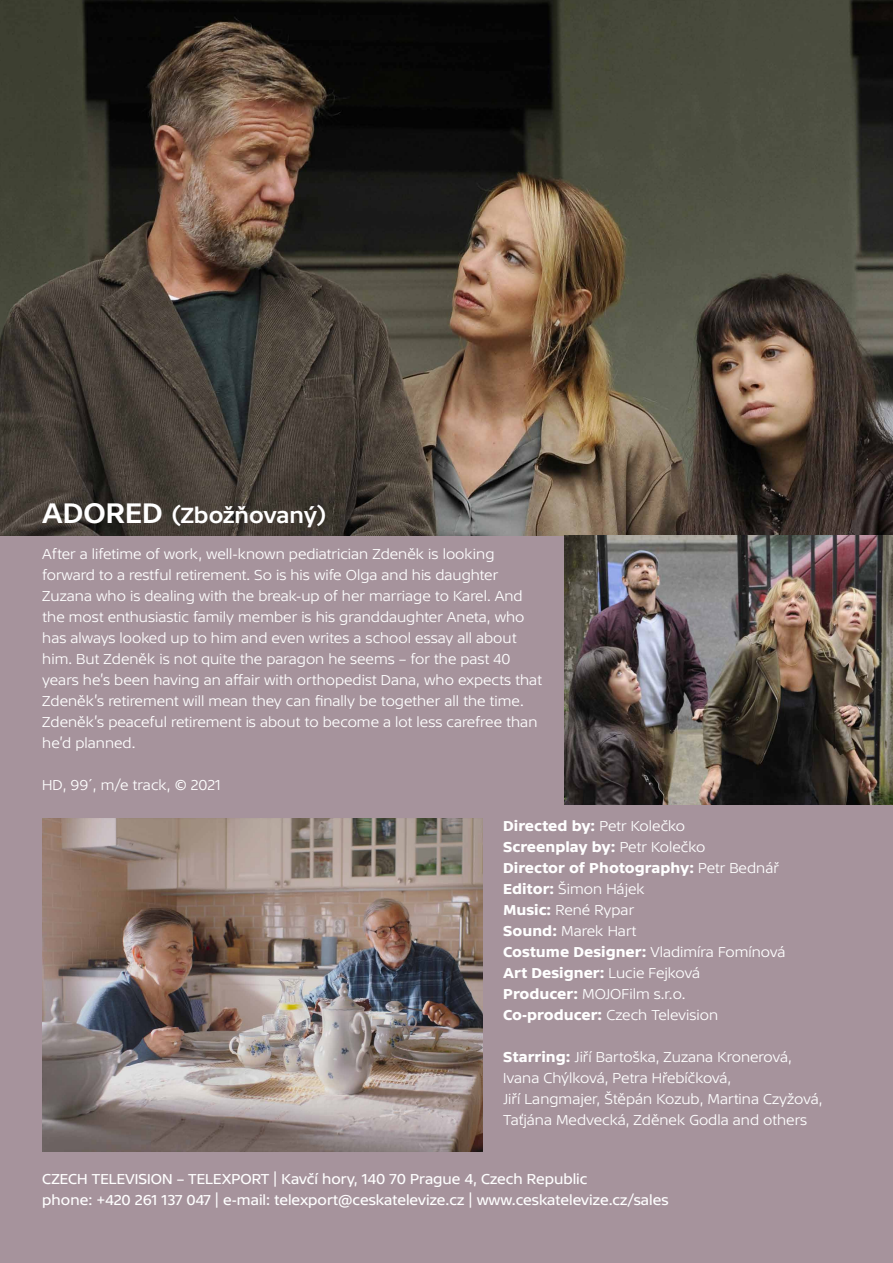
<style>
.page{position:relative;width:893px;height:1263px;background:#a6939c}
.page>*{position:absolute;margin:0;border:0;box-sizing:border-box;transform-origin:0 0}
.t1{font:22.95px "TV Sans Print Med";color:#fff}
.t2{font:15px/21px "TV Sans Print Lig";color:#fff}
.t3{font:15px/21px "TV Sans Print";color:#fff}
.t4{font:700 15px/21px "TV Sans Print";color:#fff}
.s1{font-size:29.55px}
.s2{font-family:"TV Sans Print Lig";font-weight:400}
.s3{font-family:"TV Sans Print";font-weight:700}
</style>
<div class="page">
<img style="left:0;top:0;width:893px;height:536px">
<img style="left:564px;top:535px;width:329px;height:270px">
<img style="left:43px;top:818px;width:439px;height:334px">
<h1 class="t1" style="left:42px;top:501px;width:286px"><span class="s1">ADORED</span> (Zbožňovaný)</h1>
<p class="t2" style="left:42px;top:544px;width:501px">After a lifetime of work, well-known pediatrician Zdeněk is looking forward to a restful retirement. So is his wife Olga and his daughter Zuzana who is dealing with the break-up of her marriage to Karel. And the most enthusiastic family member is his granddaughter Aneta, who has always looked up to him and even writes a school essay all about him. But Zdeněk is not quite the paragon he seems – for the past 40 years he’s been having an affair with orthopedist Dana, who expects that Zdeněk’s retirement will mean they can finally be together all the time.<br>Zdeněk’s peaceful retirement is about to become a lot less carefree than he’d planned.</p>
<p class="t2" style="left:42px;top:775px;width:180px">HD, 99´, m/e track, © 2021</p>
<p class="t4" style="left:503px;top:815px;width:277px">Directed by: <span class="s2">Petr Kolečko<br></span>Screenplay by: <span class="s2">Petr Kolečko<br></span>Director of Photography: <span class="s2">Petr Bednář</span></p>
<p class="t2" style="left:503px;top:878px;width:284px"><span class="s3">Editor:</span> Šimon Hájek<br><span class="s3">Music:</span> René Rypar<br><span class="s3">Sound:</span> Marek Hart<br><span class="s3">Costume Designer:</span> Vladimíra Fomínová</p>
<p class="t4" style="left:503px;top:962px;width:199px">Art Designer: <span class="s2">Lucie Fejková</span></p>
<p class="t2" style="left:503px;top:983px;width:217px"><span class="s3">Producer:</span> MOJOFilm s.r.o.<br><span class="s3">Co-producer:</span> Czech Television</p>
<p class="t2" style="left:503px;top:1046px;width:321px"><span class="s3">Starring:</span> Jiří Bartoška, Zuzana Kronerová, Ivana Chýlková, Petra Hřebíčková,<br>Jiří Langmajer, Štěpán Kozub, Martina Czyžová, Taťjána Medvecká, Zděnek Godla and others</p>
<p class="t3" style="left:42px;top:1168px;width:628px">CZECH TELEVISION – TELEXPORT | Kavčí hory, 140 70 Prague 4, Czech Republic<br>phone: +420 261 137 047 | e-mail: telexport@ceskatelevize.cz | www.ceskatelevize.cz/sales</p>
</div>
